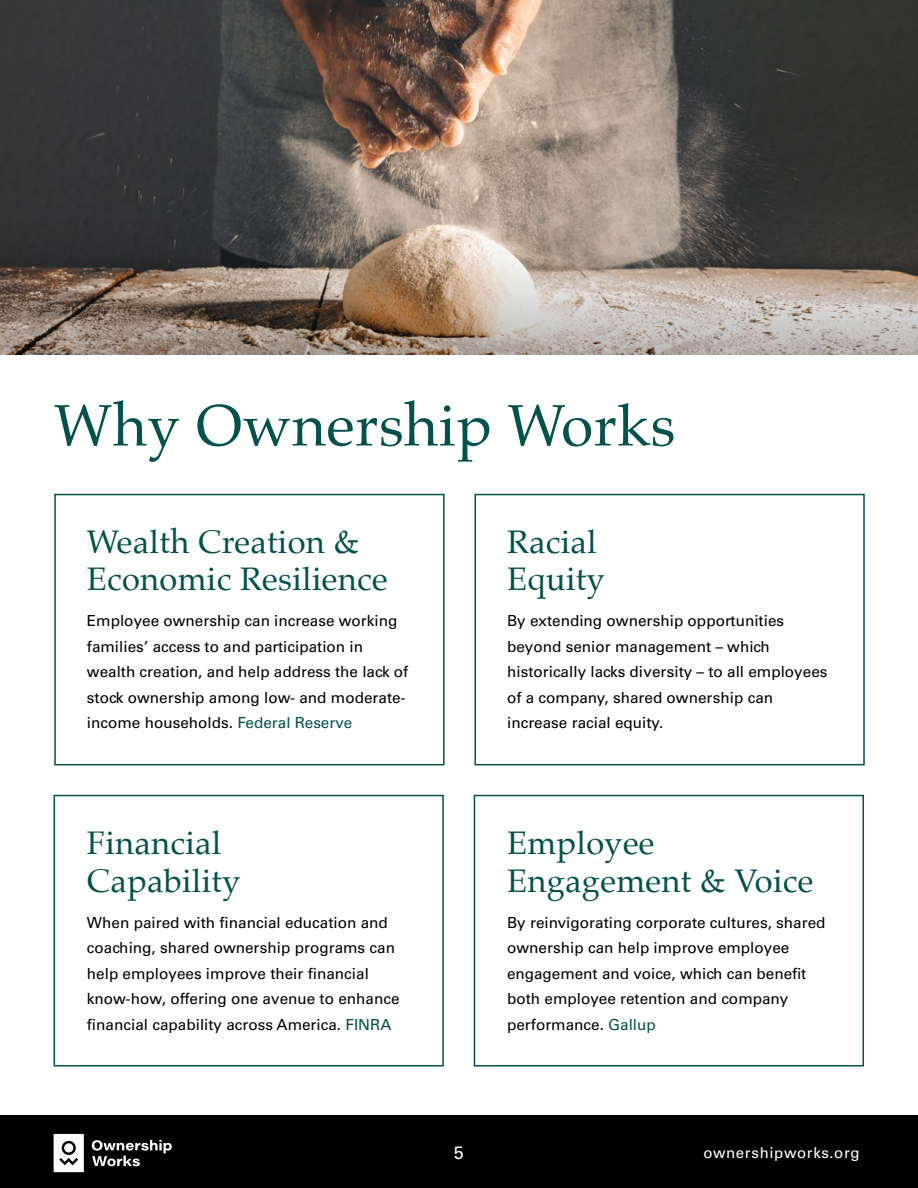
<style>
.page{position:relative;width:918px;height:1188px;background:#fff}
.page>*{position:absolute;margin:0;border:0;box-sizing:border-box;transform-origin:0 0}
.t1{font:58.5px "Palatino";letter-spacing:.01em;color:#03514d}
.t2{font:32.7px/37.5px "Palatino";letter-spacing:.01em;color:#03514d}
.t3{font:18px "Univers LT Std";color:#fff}
.t4{font:15.3px/25.5px "Univers LT Std";color:#000}
.t5{font:15px "Univers LT Std";letter-spacing:.04em;color:#fff}
.s1{color:#03514d}
</style>
<div class="page">
<div style="left:54px;top:795px;width:390px;height:271px;border:2px solid #03514d"></div>
<div style="left:474px;top:795px;width:390px;height:271px;border:2px solid #03514d"></div>
<div style="left:54px;top:494px;width:391px;height:271px;border:2px solid #03514d"></div>
<div style="left:474px;top:494px;width:391px;height:271px;border:2px solid #03514d"></div>
<img style="left:0;top:0;width:918px;height:354px">
<div style="left:0;top:1115px;width:918px;height:73px;background:#000"></div>
<svg style="left:92px;top:1140px;width:80px;height:26px"></svg>
<svg style="left:54px;top:1134px;width:30px;height:38px"></svg>
<h1 class="t1" style="left:54px;top:377px;width:623px">Why Ownership Works</h1>
<h2 class="t2" style="left:87px;top:523px;width:302px">Wealth Creation &amp;<br>Economic Resilience</h2>
<p class="t4" style="left:87px;top:608px;width:323px">Employee ownership can increase working families’ access to and participation in wealth creation, and help address the lack of stock ownership among low- and moderate&shy;income households. <span class="s1">Federal Reserve</span></p>
<h2 class="t2" style="left:87px;top:824px;width:155px">Financial<br>Capability</h2>
<p class="t4" style="left:87px;top:909px;width:314px">When paired with financial education and coaching, shared ownership programs can help employees improve their financial know-how, offering one avenue to enhance financial capability across America. <span class="s1">FINRA</span></p>
<h2 class="t2" style="left:507px;top:523px;width:99px">Racial<br>Equity</h2>
<p class="t4" style="left:507px;top:608px;width:322px">By extending ownership opportunities beyond senior management – which historically lacks diversity – to all employees of a company, shared ownership can increase racial equity.</p>
<h2 class="t2" style="left:507px;top:824px;width:308px">Employee<br>Engagement &amp; Voice</h2>
<p class="t4" style="left:507px;top:909px;width:320px">By reinvigorating corporate cultures, shared ownership can help improve employee engagement and voice, which can benefit both employee retention and company performance. <span class="s1">Gallup</span></p>
<p class="t3" style="left:454px;top:1142px;width:12px">5</p>
<p class="t5" style="left:703px;top:1144px;width:158px">ownershipworks.org</p>
</div>
